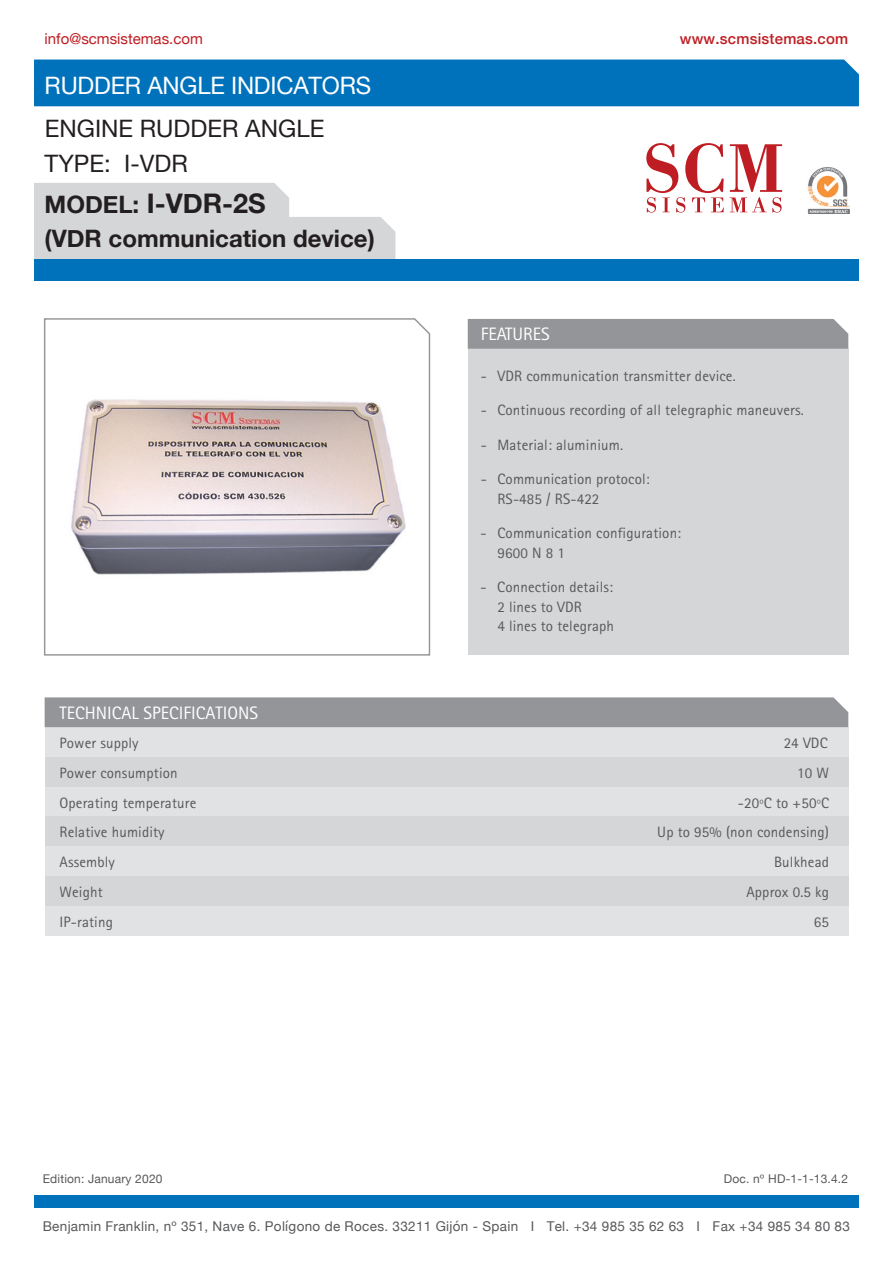
<style>
.page{position:relative;width:893px;height:1263px;background:#fff}
.page>*{position:absolute;margin:0;border:0;box-sizing:border-box;transform-origin:0 0}
.t1{font:700 27px "Helvetica Neue";color:#231f20}
.t2{font:24px "Helvetica Neue";color:#231f20}
.t3{font:700 24px "Helvetica Neue";color:#231f20}
.t4{font:24px "Helvetica Neue";letter-spacing:-.01em;color:#fff}
.t5{font:18px "Rotis Sans Serif";color:#fff}
.t6{font:15px/19.5px "Rotis Sans Serif";letter-spacing:.01em;color:#57585a}
.t7{font:15px "Helvetica Neue";color:#be1e23}
.t8{font:500 15px "Helvetica Neue";letter-spacing:.015em;color:#be1e23}
.t9{font:13.5px "Helvetica Neue";letter-spacing:.025em;color:#57585a}
.t10{font:12px "Helvetica Neue";letter-spacing:.015em;color:#57585a}
.s1{font-size:24px}
</style>
<div class="page">
<div style="left:34px;top:1195px;width:825px;height:13px;background:#0072bc"></div>
<div style="left:468px;top:349px;width:380px;height:306px;background:#d5d6d8"></div>
<div style="left:468px;top:319px;width:380px;height:30px;background:#939598"></div>
<svg style="left:44px;top:318px;width:387px;height:338px"></svg>
<img style="left:60px;top:386px;width:354px;height:201px">
<svg style="left:34px;top:183px;width:361px;height:76px;background:#dadbdd"></svg>
<div style="left:34px;top:60px;width:825px;height:46px;background:#0072bc"></div>
<div style="left:34px;top:259px;width:825px;height:22px;background:#0072bc"></div>
<img style="left:807px;top:167px;width:43px;height:46px">
<svg style="left:646px;top:143px;width:136px;height:70px"></svg>
<div style="left:45px;top:727px;width:803px;height:30px;background:#e1e2e4"></div>
<div style="left:45px;top:697px;width:803px;height:30px;background:#939598"></div>
<div style="left:45px;top:757px;width:803px;height:30px;background:#d5d6d8"></div>
<div style="left:45px;top:787px;width:803px;height:29px;background:#e1e2e4"></div>
<div style="left:45px;top:846px;width:803px;height:30px;background:#e1e2e4"></div>
<div style="left:45px;top:876px;width:803px;height:30px;background:#d5d6d8"></div>
<div style="left:45px;top:816px;width:803px;height:30px;background:#d5d6d8"></div>
<div style="left:45px;top:906px;width:803px;height:29px;background:#e1e2e4"></div>
<p class="t7" style="left:45px;top:28px;width:160px">info@scmsistemas.com</p>
<h2 class="t4" style="left:45px;top:68px;width:328px">RUDDER ANGLE INDICATORS</h2>
<h2 class="t2" style="left:45px;top:112px;width:281px">ENGINE RUDDER ANGLE</h2>
<h2 class="t2" style="left:45px;top:146px;width:145px">TYPE: I-VDR</h2>
<h1 class="t1" style="left:45px;top:182px;width:223px"><span class="s1">MODEL:</span> I-VDR-2S</h1>
<h2 class="t3" style="left:45px;top:219px;width:332px">(VDR communication device)</h2>
<p class="t8" style="left:680px;top:26px;width:170px">www.scmsistemas.com</p>
<p class="t5" style="left:481px;top:324px;width:71px">FEATURES</p>
<p class="t6" style="left:481px;top:366px;width:256px">- VDR communication transmitter device.</p>
<p class="t6" style="left:481px;top:400px;width:324px">- Continuous recording of all telegraphic maneuvers.</p>
<p class="t6" style="left:481px;top:435px;width:144px">- Material: aluminium.</p>
<p class="t6" style="left:497px;top:469px;width:154px;text-indent:-17px">- Communication protocol:<br>RS-485 / RS-422</p>
<p class="t6" style="left:497px;top:523px;width:185px;text-indent:-17px">- Communication configuration:<br>9600 N 8 1</p>
<p class="t6" style="left:497px;top:577px;width:118px;text-indent:-17px">- Connection details:<br>2 lines to VDR<br>4 lines to telegraph</p>
<p class="t5" style="left:60px;top:702px;width:200px">TECHNICAL SPECIFICATIONS</p>
<p class="t6" style="left:60px;top:733px;width:81px">Power supply</p>
<p class="t6" style="left:784px;top:733px;width:46px">24 VDC</p>
<p class="t6" style="left:60px;top:763px;width:120px">Power consumption</p>
<p class="t6" style="left:797px;top:763px;width:33px">10 W</p>
<p class="t6" style="left:60px;top:793px;width:138px">Operating temperature</p>
<p class="t6" style="left:738px;top:793px;width:93px">-20ºC to +50ºC</p>
<p class="t6" style="left:60px;top:822px;width:107px">Relative humidity</p>
<p class="t6" style="left:657px;top:822px;width:173px">Up to 95% (non condensing)</p>
<p class="t6" style="left:60px;top:852px;width:57px">Assembly</p>
<p class="t6" style="left:774px;top:852px;width:56px">Bulkhead</p>
<p class="t6" style="left:60px;top:882px;width:45px">Weight</p>
<p class="t6" style="left:746px;top:882px;width:84px">Approx 0.5 kg</p>
<p class="t6" style="left:60px;top:912px;width:55px">IP-rating</p>
<p class="t6" style="left:814px;top:912px;width:17px">65</p>
<p class="t10" style="left:724px;top:1170px;width:126px">Doc. nº HD-1-1-13.4.2</p>
<p class="t9" style="left:43px;top:1216px;width:809px">Benjamin Franklin, nº 351, Nave 6. Polígono de Roces. 33211 Gijón - Spain I Tel. +34 985 35 62 63 I Fax +34 985 34 80 83</p>
<p class="t10" style="left:43px;top:1170px;width:121px">Edition: January 2020</p>
</div>
